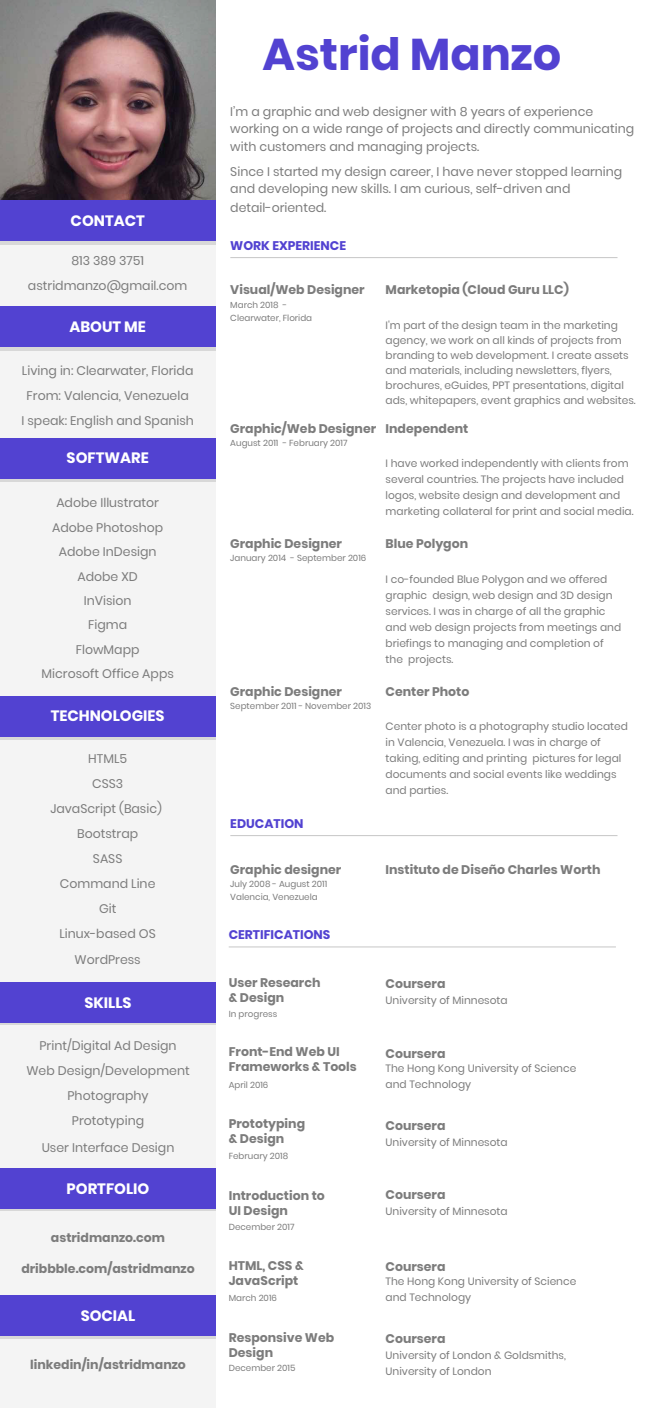
<style>
.page{position:relative;width:665px;height:1408px;background:#fff}
.page>*{position:absolute;margin:0;border:0;box-sizing:border-box;transform-origin:0 0}
.t1{font:700 44.56px "Poppins";color:#5242d1}
.t2{font:700 15px "Poppins";color:#fff}
.t3{font:12.5px/25px "Poppins";color:#7c7c7c;text-align:center}
.t4{font:700 12.5px/15px "Poppins";color:#7c7c7c}
.t5{font:700 12.5px "Poppins";color:#5242d1}
.t6{font:10.62px/15.9px "Poppins";color:#7c7c7c}
.t7{font:8.75px/13.1px "Poppins";color:#7c7c7c}
</style>
<div class="page">
<img style="left:0;top:0;width:216px;height:201px">
<div style="left:0;top:201px;width:216px;height:1207px;background:#f4f4f4"></div>
<div style="left:0;top:239px;width:215px;height:6px;background:#d8d8d8"></div>
<div style="left:0;top:344px;width:215px;height:6px;background:#d8d8d8"></div>
<div style="left:0;top:306px;width:215px;height:41px;background:#5242d1"></div>
<div style="left:0;top:475px;width:215px;height:6px;background:#d8d8d8"></div>
<div style="left:0;top:438px;width:215px;height:41px;background:#5242d1"></div>
<hr style="left:230px;top:257px;width:387px;height:1px;background:#c6c6c6">
<div style="left:0;top:200px;width:215px;height:41px;background:#5242d1"></div>
<hr style="left:230px;top:835px;width:387px;height:1px;background:#c6c6c6">
<hr style="left:229px;top:946px;width:387px;height:1px;background:#c6c6c6">
<div style="left:0;top:733px;width:215px;height:6px;background:#d8d8d8"></div>
<div style="left:0;top:696px;width:215px;height:41px;background:#5242d1"></div>
<svg style="left:0;top:1022px;width:216px;height:3px"></svg>
<div style="left:0;top:981px;width:216px;height:41px;background:#5242d1"></div>
<svg style="left:0;top:1208px;width:216px;height:3px"></svg>
<div style="left:0;top:1168px;width:216px;height:40px;background:#5242d1"></div>
<div style="left:0;top:1332px;width:216px;height:6px;background:#d8d8d8"></div>
<div style="left:0;top:1295px;width:216px;height:41px;background:#5242d1"></div>
<h2 class="t2" style="left:71px;top:212px;width:76px">CONTACT</h2>
<p class="t3" style="left:28px;top:248px;width:161px">813 389 3751 astridmanzo@gmail.com</p>
<h2 class="t2" style="left:69px;top:318px;width:78px">ABOUT ME</h2>
<p class="t3" style="left:21px;top:358px;width:174px">Living in: Clearwater, Florida<br>From: Valencia, Venezuela<br>I speak: English and Spanish</p>
<h2 class="t2" style="left:67px;top:449px;width:84px">SOFTWARE</h2>
<p class="t3" style="left:41px;top:490px;width:134px;line-height:24.5px">Adobe Illustrator<br>Adobe Photoshop<br>Adobe InDesign<br>Adobe XD<br>InVision<br>Figma<br>FlowMapp<br>Microsoft Office Apps</p>
<h2 class="t2" style="left:51px;top:707px;width:115px">TECHNOLOGIES</h2>
<p class="t3" style="left:50px;top:746px;width:113px">HTML5<br>CSS3<br>JavaScript (Basic)<br>Bootstrap<br>SASS<br>Command Line<br>Git<br>Linux-based OS</p>
<p class="t3" style="left:75px;top:947px;width:68px">WordPress</p>
<h2 class="t2" style="left:84px;top:993px;width:49px">SKILLS</h2>
<p class="t3" style="left:26px;top:1033px;width:165px">Print/Digital Ad Design<br>Web Design/Development<br>Photography<br>Prototyping</p>
<p class="t3" style="left:42px;top:1135px;width:134px">User Interface Design</p>
<h2 class="t2" style="left:67px;top:1180px;width:84px">PORTFOLIO</h2>
<p class="t4" style="left:51px;top:1229px;width:116px">astridmanzo.com</p>
<p class="t4" style="left:21px;top:1261px;width:175px">dribbble.com/astridmanzo</p>
<h2 class="t2" style="left:81px;top:1307px;width:56px">SOCIAL</h2>
<p class="t4" style="left:30px;top:1357px;width:157px">linkedin/in/astridmanzo</p>
<h1 class="t1" style="left:263px;top:29px;width:300px">Astrid Manzo</h1>
<p class="t3" style="left:230px;top:103px;width:405px;line-height:17.5px;text-align:left">I’m a graphic and web designer with 8 years of experience working on a wide range of projects and directly communicating with customers and managing projects.</p>
<p class="t3" style="left:230px;top:163px;width:393px;line-height:17.8px;text-align:left">Since I started my design career, I have never stopped learning and developing new skills. I am curious, self-driven and detail-oriented.</p>
<p class="t5" style="left:230px;top:238px;width:117px">WORK EXPERIENCE</p>
<p class="t4" style="left:230px;top:283px;width:136px">Visual/Web Designer</p>
<p class="t7" style="left:230px;top:298px;width:83px">March 2018 -<br>Clearwater, Florida</p>
<p class="t4" style="left:385px;top:283px;width:185px">Marketopia (Cloud Guru LLC)</p>
<p class="t6" style="left:385px;top:318px;width:252px;line-height:15px">I'm part of the design team in the marketing agency, we work on all kinds of projects from branding to web development. I create assets and materials, including newsletters, flyers, brochures, eGuides, PPT presentations, digital ads, whitepapers, event graphics and websites.</p>
<p class="t4" style="left:230px;top:421px;width:147px">Graphic/Web Designer</p>
<p class="t7" style="left:230px;top:436px;width:119px">August 2011 - February 2017</p>
<p class="t4" style="left:385px;top:421px;width:84px">Independent</p>
<p class="t6" style="left:385px;top:456px;width:244px">I have worked independently with clients from several countries. The projects have included logos, website design and development and</p>
<p class="t6" style="left:385px;top:503px;width:249px">marketing collateral for print and social media.</p>
<p class="t4" style="left:230px;top:536px;width:113px">Graphic Designer</p>
<p class="t7" style="left:230px;top:552px;width:137px">January 2014 - September 2016</p>
<p class="t4" style="left:385px;top:536px;width:84px">Blue Polygon</p>
<p class="t6" style="left:385px;top:571px;width:228px">I co-founded Blue Polygon and we offered graphic design, web design and 3D design</p>
<p class="t6" style="left:385px;top:603px;width:237px">services. I was in charge of all the graphic and web design projects from meetings and briefings to managing and completion of the projects.</p>
<p class="t4" style="left:230px;top:684px;width:113px">Graphic Designer</p>
<p class="t7" style="left:230px;top:699px;width:142px">September 2011 - November 2013</p>
<p class="t4" style="left:385px;top:684px;width:85px">Center Photo</p>
<p class="t6" style="left:385px;top:719px;width:244px">Center photo is a photography studio located in Valencia, Venezuela. I was in charge of taking, editing and printing pictures for legal documents and social events like weddings and parties.</p>
<p class="t5" style="left:230px;top:816px;width:75px">EDUCATION</p>
<p class="t4" style="left:230px;top:862px;width:113px">Graphic designer</p>
<p class="t7" style="left:230px;top:877px;width:98px">July 2008 - August 2011<br>Valencia, Venezuela</p>
<p class="t5" style="left:229px;top:927px;width:103px">CERTIFICATIONS</p>
<p class="t4" style="left:385px;top:862px;width:216px">Instituto de Diseño Charles Worth</p>
<p class="t4" style="left:229px;top:975px;width:93px">User Research &amp; Design</p>
<p class="t7" style="left:229px;top:1007px;width:50px">In progress</p>
<p class="t4" style="left:229px;top:1044px;width:130px">Front-End Web UI<br>Frameworks &amp; Tools</p>
<p class="t4" style="left:386px;top:976px;width:61px">Coursera</p>
<p class="t6" style="left:385px;top:992px;width:124px">University of Minnesota</p>
<p class="t4" style="left:386px;top:1046px;width:61px">Coursera</p>
<p class="t6" style="left:385px;top:1060px;width:192px">The Hong Kong University of Science</p>
<p class="t7" style="left:229px;top:1078px;width:41px">April 2016</p>
<p class="t6" style="left:385px;top:1076px;width:87px">and Technology</p>
<p class="t4" style="left:229px;top:1116px;width:78px">Prototyping &amp; Design</p>
<p class="t7" style="left:229px;top:1149px;width:61px">February 2018</p>
<p class="t4" style="left:385px;top:1118px;width:61px">Coursera</p>
<p class="t6" style="left:385px;top:1134px;width:124px">University of Minnesota</p>
<p class="t4" style="left:229px;top:1188px;width:98px">Introduction to<br>UI Design</p>
<p class="t4" style="left:386px;top:1187px;width:61px">Coursera</p>
<p class="t6" style="left:385px;top:1204px;width:124px">University of Minnesota</p>
<p class="t7" style="left:229px;top:1221px;width:67px">December 2017</p>
<p class="t4" style="left:229px;top:1257px;width:76px">HTML, CSS &amp;<br>JavaScript</p>
<p class="t4" style="left:386px;top:1259px;width:61px">Coursera</p>
<p class="t6" style="left:385px;top:1274px;width:192px">The Hong Kong University of Science</p>
<p class="t7" style="left:229px;top:1292px;width:50px">March 2016</p>
<p class="t6" style="left:385px;top:1289px;width:87px">and Technology</p>
<p class="t4" style="left:229px;top:1330px;width:107px">Responsive Web<br>Design</p>
<p class="t7" style="left:229px;top:1361px;width:68px">December 2015</p>
<p class="t4" style="left:385px;top:1331px;width:61px">Coursera</p>
<p class="t6" style="left:385px;top:1347px;width:182px">University of London &amp; Goldsmiths,<br>University of London</p>
</div>
